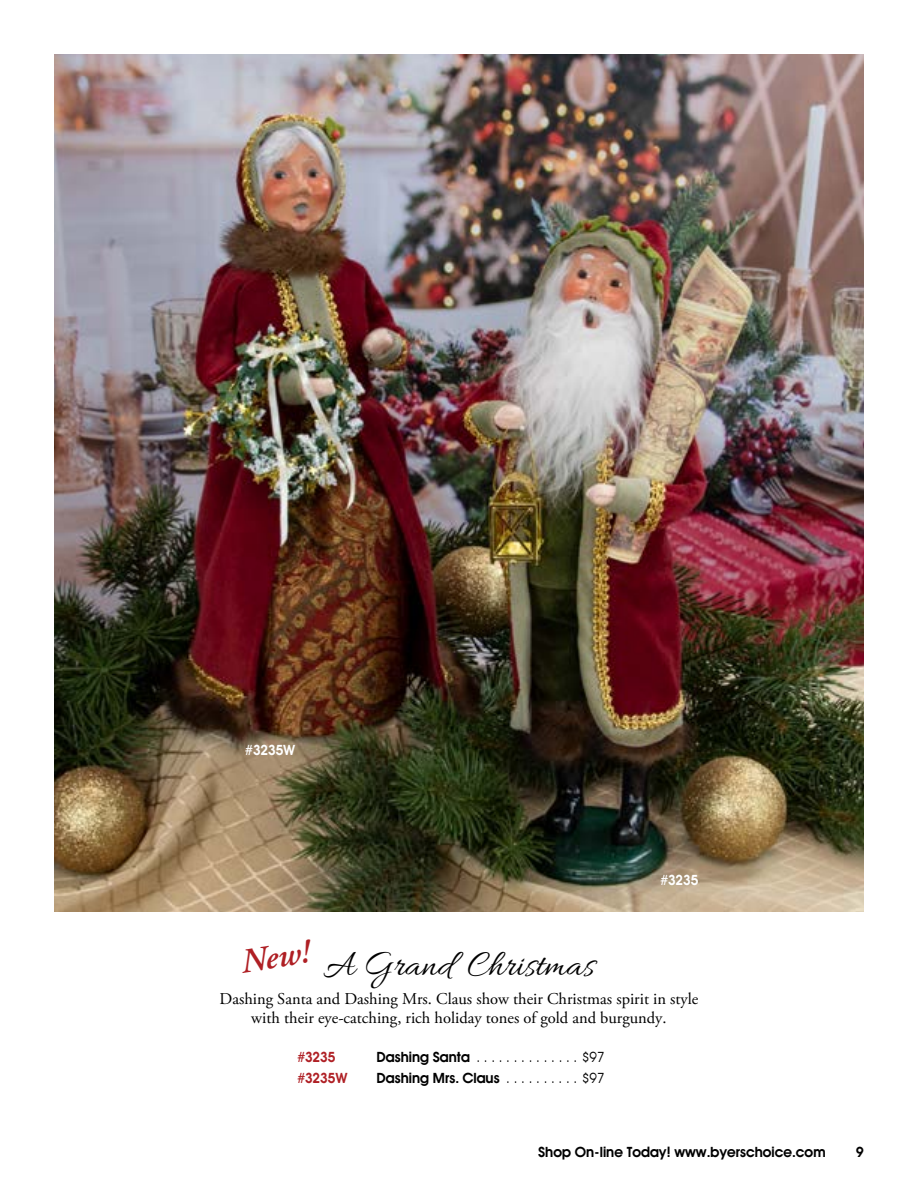
<style>
.page{position:relative;width:918px;height:1188px;background:#fff}
.page>*{position:absolute;margin:0;border:0;box-sizing:border-box;transform-origin:0 0}
.t1{font:37.5px "Allura";color:#000}
.t2{font:italic 600 34.5px "Adobe Garamond Pro";color:#af1f24}
.t3{font:16.5px/19.5px "Adobe Garamond Pro";color:#000;text-align:center}
.t4{font:600 13.5px "Avant Garde";color:#000}
.t5{font:13.5px "Avant Garde";color:#000}
.t6{font:600 13.5px "Avant Garde";color:#fff}
.t7{font:600 13.5px "Avant Garde";color:#af2025}
.s1{font-weight:600}
.s2{font-weight:400}
</style>
<div class="page">
<img style="left:54px;top:54px;width:810px;height:858px">
<p class="t6" style="left:245px;top:742px;width:52px">#3235W</p>
<p class="t6" style="left:660px;top:871px;width:40px">#3235</p>
<h2 class="t2" style="left:238px;top:942px;width:70px;rotate:-9deg">New!</h2>
<h1 class="t1" style="left:323px;top:944px;width:273px">A Grand Christmas</h1>
<p class="t3" style="left:220px;top:989px;width:480px">Dashing Santa and Dashing Mrs. Claus show their Christmas spirit in style with their eye-catching, rich holiday tones of gold and burgundy.</p>
<p class="t7" style="left:297px;top:1048px;width:40px">#3235</p>
<p class="t5" style="left:377px;top:1049px;width:229px"><span class="s1">Dashing Santa</span> . . . . . . . . . . . . . . $97</p>
<p class="t7" style="left:297px;top:1070px;width:52px">#3235W</p>
<p class="t4" style="left:377px;top:1070px;width:229px">Dashing Mrs. Claus <span class="s2">. . . . . . . . . . $97</span></p>
<p class="t4" style="left:538px;top:1144px;width:289px">Shop On-line Today! www.byerschoice.com</p>
<p class="t4" style="left:856px;top:1144px;width:9px">9</p>
</div>
